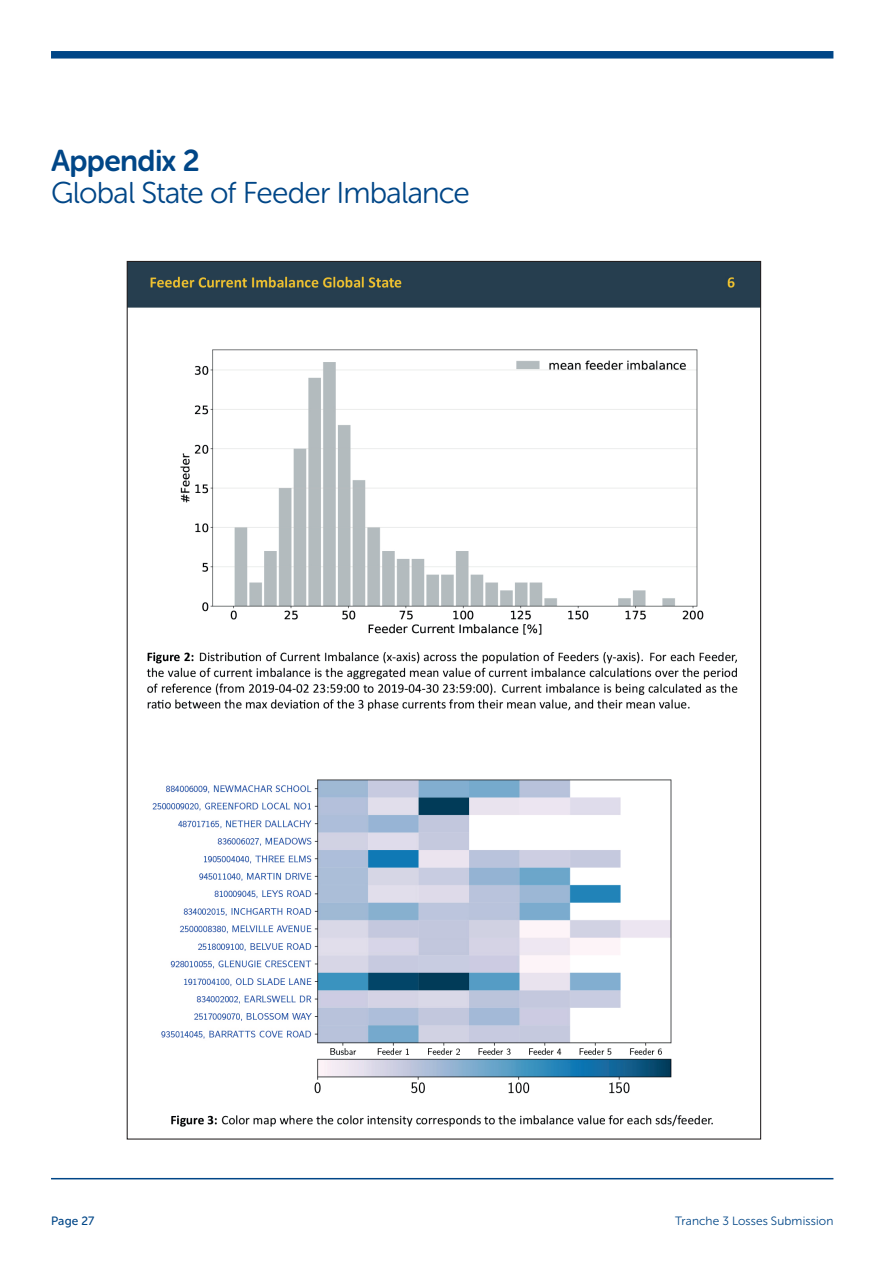
<style>
.page{position:relative;width:893px;height:1263px;background:#fff}
.page>*{position:absolute;margin:0;border:0;box-sizing:border-box;transform-origin:0 0}
.H_1{font:30px/31.5px "Museo Sans Rounded 300";letter-spacing:-.025em;color:#004687}
.t1{font:12px "Museo Sans Rounded 300";letter-spacing:.015em;color:#004687}
.t2{font:12px "Museo Sans Rounded 500";letter-spacing:.01em;color:#004687}
.s1{font-family:"Museo Sans Rounded 700"}
</style>
<div class="page">
<img style="left:129px;top:263px;width:630px;height:864px">
<div style="left:51px;top:51px;width:782px;height:8px;background:#004687"></div>
<hr style="left:51px;top:1178px;width:782px;height:1px;background:#004687">
<p class="H_1" style="left:51px;top:146px;width:420px"><span class="s1">Appendix 2<br></span>Global State of Feeder Imbalance</p>
<p class="t2" style="left:51px;top:1214px;width:45px">Page 27</p>
<p class="t1" style="left:675px;top:1214px;width:160px">Tranche 3 Losses Submission</p>
</div>
